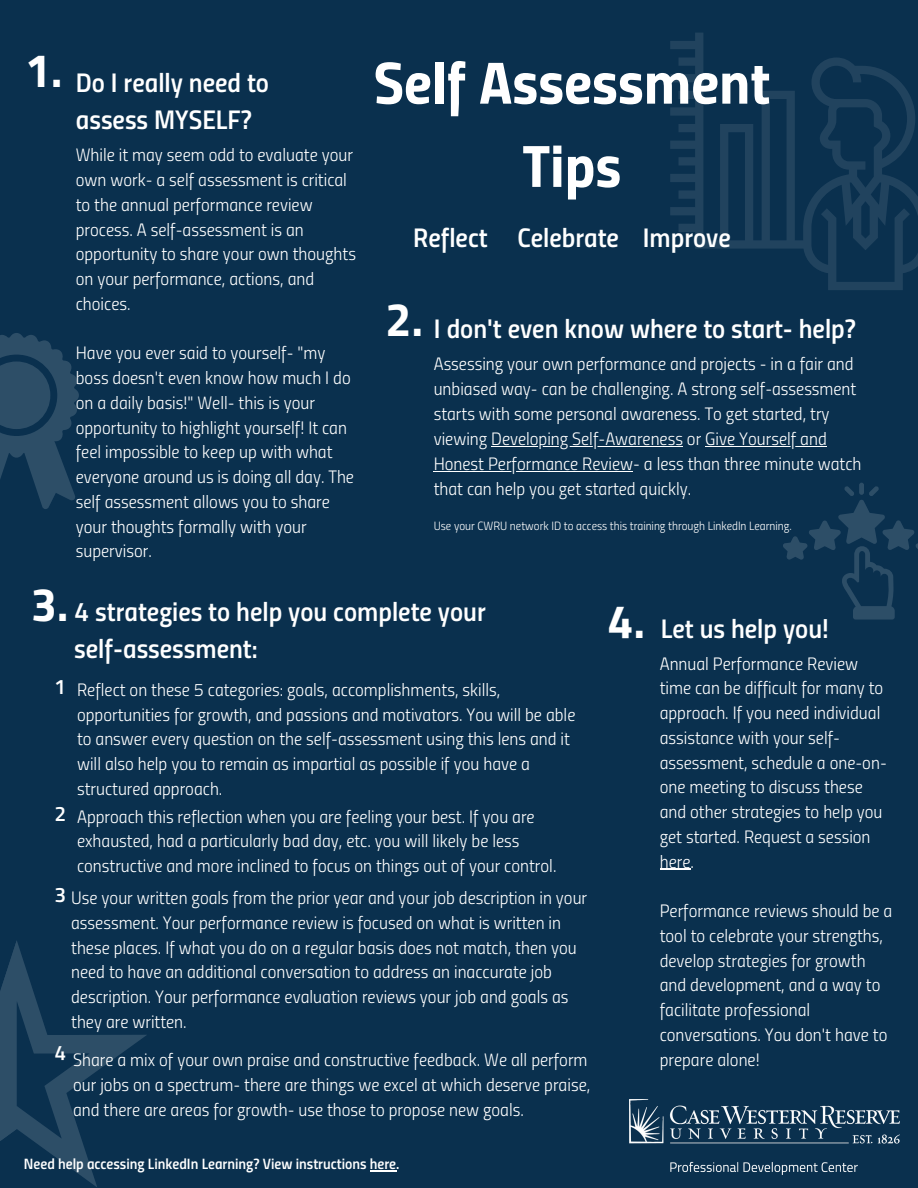
<style>
.page{position:relative;width:918px;height:1188px;background:#0a304e}
.page>*{position:absolute;margin:0;border:0;box-sizing:border-box;transform-origin:0 0}
.t1{font:60px "Titillium Bold Upright";color:#fff}
.t2{font:47.25px "Titillium Bold Upright";color:#fff}
.t3{font:27px/37.2px "Titillium Semibold Upright";color:#fff}
.t4{font:21px "Titillium Semibold Upright";color:#fff}
.t5{font:18px/24.8px "Titillium Light Upright";color:#fff}
.t6{font:15px "Titillium Semibold Upright";color:#fff}
.t7{font:12px "Titillium Light Upright";color:#fff}
</style>
<div class="page">
<img style="left:630px;top:1100px;width:270px;height:74px">
<svg style="left:0;top:333px;width:79px;height:176px"></svg>
<svg style="left:670px;top:33px;width:248px;height:257px"></svg>
<div style="left:859px;top:483px;width:5px;height:12px;background:#2d4e67;border-radius:2px"></div>
<svg style="left:783px;top:486px;width:135px;height:134px"></svg>
<svg style="left:0;top:941px;width:146px;height:246px"></svg>
<svg style="left:370px;top:1170px;width:26px;height:1px"></svg>
<hr style="left:491px;top:446px;width:192px;height:1px;background:#fff">
<hr style="left:705px;top:446px;width:122px;height:1px;background:#fff">
<hr style="left:434px;top:471px;width:199px;height:1px;background:#fff">
<hr style="left:660px;top:869px;width:30px;height:1px;background:#fff">
<p class="t2" style="left:25px;top:52px;width:39px">1.</p>
<p class="t3" style="left:76px;top:66px;width:195px">Do I really need to</p>
<p class="t3" style="left:76px;top:103px;width:178px">assess MYSELF?</p>
<p class="t5" style="left:76px;top:144px;width:282px">While it may seem odd to evaluate your own work- a self assessment is critical to the annual performance review process. A self-assessment is an opportunity to share your own thoughts on your performance, actions, and choices.</p>
<p class="t5" style="left:76px;top:342px;width:280px">Have you ever said to yourself- "my boss doesn't even know how much I do on a daily basis!" Well- this is your opportunity to highlight yourself! It can feel impossible to keep up with what everyone around us is doing all day. The self assessment allows you to share your thoughts formally with your supervisor.</p>
<p class="t1" style="left:374px;top:59px;width:398px">Self Assessment</p>
<p class="t1" style="left:523px;top:142px;width:100px">Tips</p>
<p class="t3" style="left:413px;top:221px;width:319px">Reflect Celebrate Improve</p>
<p class="t2" style="left:385px;top:300px;width:39px">2.</p>
<p class="t3" style="left:434px;top:313px;width:424px">I don't even know where to start- help?</p>
<p class="t5" style="left:434px;top:353px;width:429px">Assessing your own performance and projects - in a fair and unbiased way- can be challenging. A strong self-assessment starts with some personal awareness. To get started, try viewing Developing Self-Awareness or Give Yourself and Honest Performance Review- a less than three minute watch that can help you get started quickly.</p>
<p class="t7" style="left:434px;top:521px;width:359px">Use your CWRU network ID to access this training through LinkedIn Learning.</p>
<p class="t2" style="left:31px;top:585px;width:39px">3.</p>
<p class="t3" style="left:74px;top:595px;width:413px">4 strategies to help you complete your self-assessment:</p>
<p class="t4" style="left:54px;top:678px;width:13px">1</p>
<p class="t5" style="left:77px;top:679px;width:500px">Reflect on these 5 categories: goals, accomplishments, skills, opportunities for growth, and passions and motivators. You will be able to answer every question on the self-assessment using this lens and it will also help you to remain as impartial as possible if you have a structured approach.</p>
<p class="t4" style="left:54px;top:805px;width:13px">2</p>
<p class="t5" style="left:77px;top:806px;width:481px">Approach this reflection when you are feeling your best. If you are exhausted, had a particularly bad day, etc. you will likely be less constructive and more inclined to focus on things out of your control.</p>
<p class="t4" style="left:54px;top:886px;width:13px">3</p>
<p class="t5" style="left:71px;top:887px;width:518px">Use your written goals from the prior year and your job description in your assessment. Your performance review is focused on what is written in these places. If what you do on a regular basis does not match, then you need to have an additional conversation to address an inaccurate job description. Your performance evaluation reviews your job and goals as they are written.</p>
<p class="t4" style="left:54px;top:1044px;width:13px">4</p>
<p class="t5" style="left:73px;top:1050px;width:519px">Share a mix of your own praise and constructive feedback. We all perform our jobs on a spectrum- there are things we excel at which deserve praise, and there are areas for growth- use those to propose new goals.</p>
<p class="t6" style="left:24px;top:1158px;width:377px">Need help accessing LinkedIn Learning? View instructions here.</p>
<p class="t2" style="left:607px;top:602px;width:39px">4.</p>
<p class="t3" style="left:661px;top:613px;width:170px">Let us help you!</p>
<p class="t5" style="left:660px;top:653px;width:229px">Annual Performance Review time can be difficult for many to approach. If you need individual assistance with your self&shy;assessment, schedule a one-on&shy;one meeting to discuss these and other strategies to help you get started. Request a session here.</p>
<p class="t5" style="left:660px;top:900px;width:234px">Performance reviews should be a tool to celebrate your strengths, develop strategies for growth and development, and a way to facilitate professional conversations. You don't have to prepare alone!</p>
</div>
